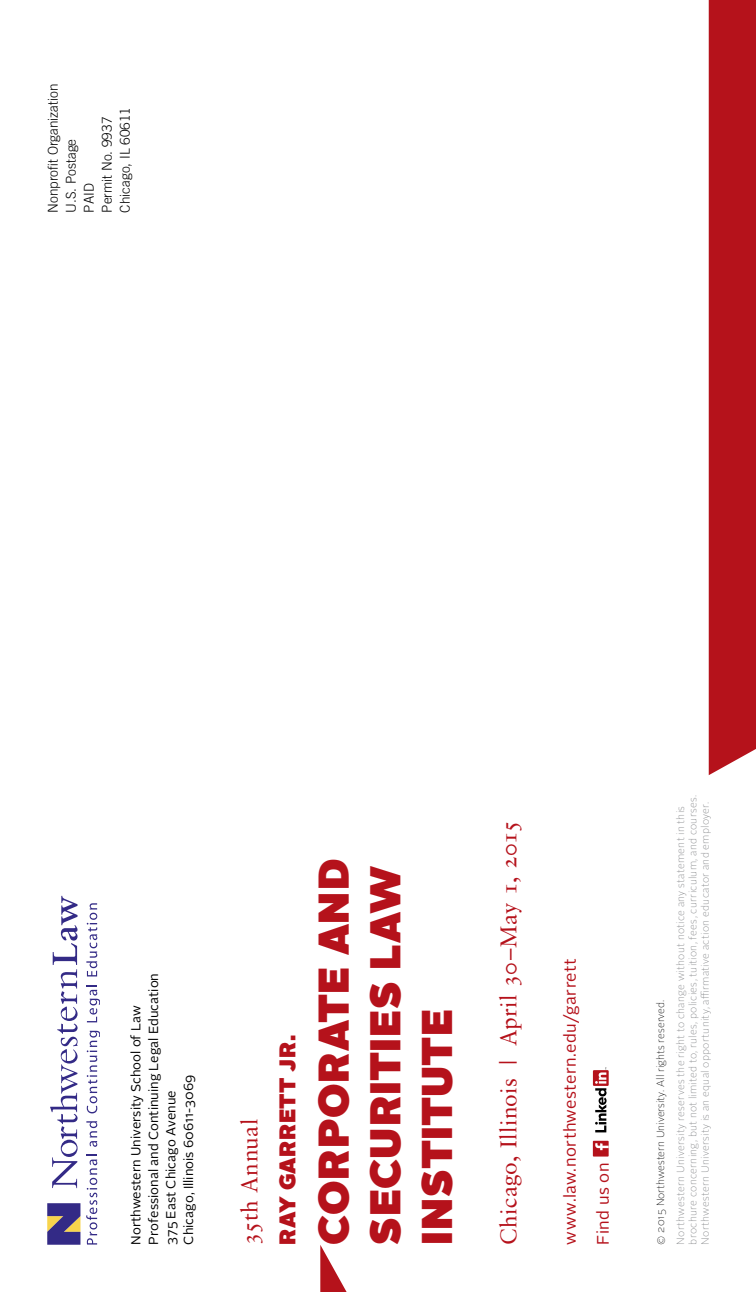
<style>
.page{position:relative;width:756px;height:1292px;background:#fff}
.page>*{position:absolute;margin:0;border:0;box-sizing:border-box;transform-origin:0 0}
.t1{font:900 43.05px/51.6px "Alright Sans";letter-spacing:.01em;color:#b5121b}
.t2{font:22.75px "Sabon";letter-spacing:.02em;color:#b5121b}
.t3{font:900 22.75px "Alright Sans";letter-spacing:.02em;color:#b5121b}
.t4{font:16.62px/32.9px "Alright Sans";letter-spacing:.025em;color:#b5121b}
.t5{font:300 13.65px/18px "Trade Gothic";color:#000}
.t6{font:13.12px/17.5px "Alright Sans";color:#000}
.t7{font:100 10.5px/12.2px "Alright Sans";letter-spacing:.03em;color:#808285}
.t8{font:100 10.5px "Alright Sans";color:#000}
.s1{font-family:"Sabon Roman SC"}
</style>
<div class="page">
<div style="left:709px;top:0;width:47px;height:775px;background:#b5121b"></div>
<div style="left:593px;top:1140px;width:16px;height:16px;background:#b5121b"></div>
<svg style="left:595px;top:1143px;width:14px;height:7px"></svg>
<div style="left:593px;top:1070px;width:16px;height:15px;background:#b5121b"></div>
<svg style="left:595px;top:1067px;width:12px;height:65px"></svg>
<svg style="left:320px;top:1245px;width:27px;height:47px"></svg>
<svg style="left:86px;top:1154px;width:11px;height:90px"></svg>
<svg style="left:86px;top:1121px;width:11px;height:25px"></svg>
<svg style="left:87px;top:1030px;width:12px;height:83px"></svg>
<svg style="left:86px;top:985px;width:13px;height:37px"></svg>
<svg style="left:86px;top:903px;width:11px;height:73px"></svg>
<svg style="left:50px;top:896px;width:28px;height:292px"></svg>
<svg style="left:47px;top:1203px;width:33px;height:41px"></svg>
<p class="t5" style="left:44px;top:213px;width:130px;rotate:-90deg">Nonprofit Organization<br>U.S. Postage<br>PAID<br>Permit No. 9937<br>Chicago, IL 60611</p>
<p class="t6" style="left:128px;top:1244px;width:273px;rotate:-90deg">Northwestern University School of Law Professional and Continuing Legal Education 375 East Chicago Avenue<br>Chicago, Illinois 60611‑3069</p>
<h2 class="t2" style="left:236px;top:1244px;width:128px;rotate:-90deg"><span class="s1">35</span>th Annual</h2>
<h2 class="t3" style="left:271px;top:1244px;width:211px;rotate:-90deg">RAY GARRETT JR.</h2>
<h1 class="t1" style="left:308px;top:1244px;width:387px;rotate:-90deg">CORPORATE AND<br>SECURITIES LAW<br>INSTITUTE</h1>
<h2 class="t2" style="left:495px;top:1244px;width:425px;rotate:-90deg">Chicago, Illinois | April <span class="s1">30–</span>May <span class="s1">1, 2015</span></h2>
<h3 class="t4" style="left:554px;top:1244px;width:288px;rotate:-90deg">www.law.northwestern.edu/garrett<br>Find us on</h3>
<p class="t8" style="left:653px;top:1244px;width:247px;rotate:-90deg">© 2015 Northwestern University. All rights reserved.</p>
<p class="t7" style="left:675px;top:1244px;width:451px;rotate:-90deg">Northwestern University reserves the right to change without notice any statement in this brochure concerning, but not limited to, rules, policies, tuition, fees, curriculum, and courses.<br>Northwestern University is an equal opportunity, affirmative action educator and employer.</p>
</div>
